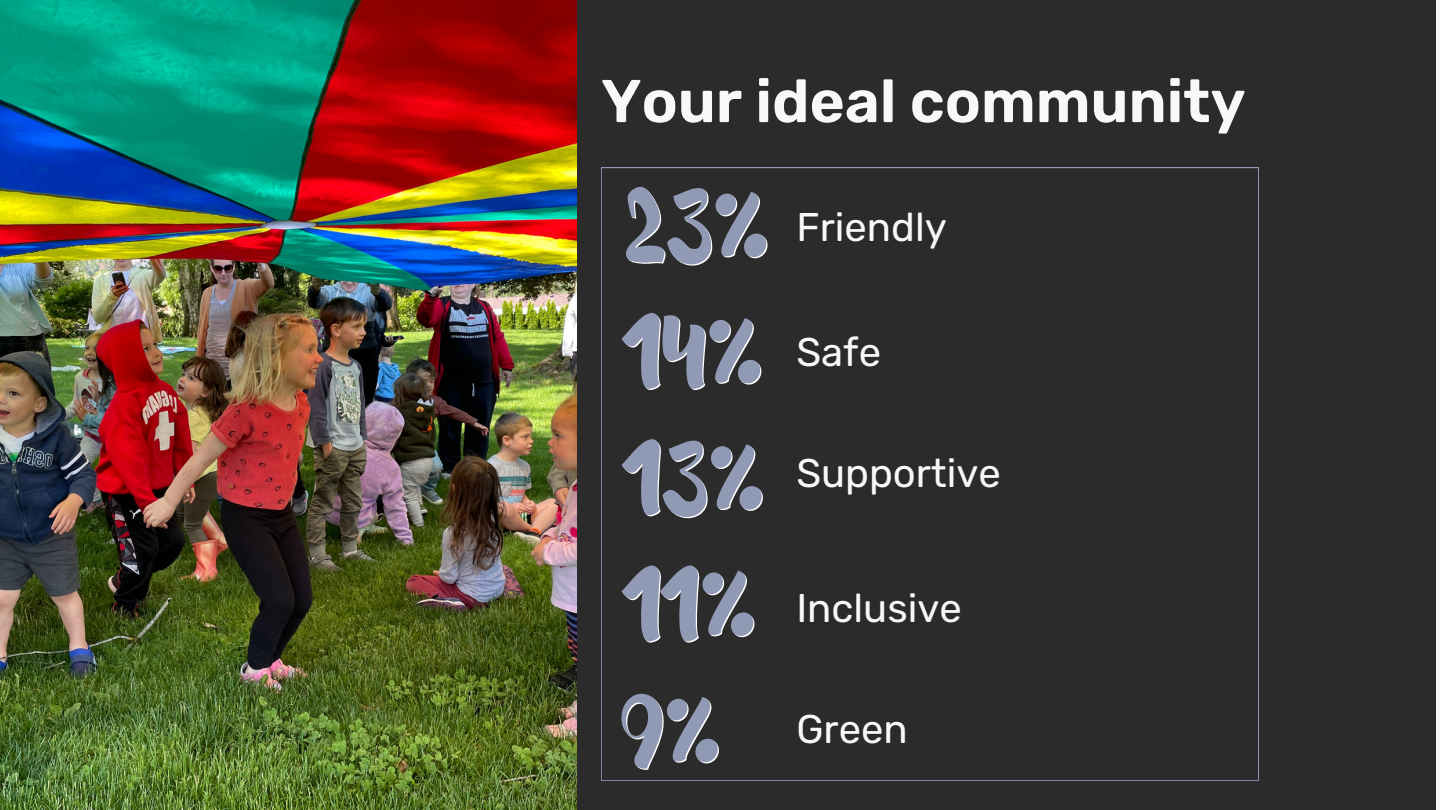
<style>
.page{position:relative;width:1440px;height:810px;background:#fff}
.page>*{position:absolute;margin:0;border:0;box-sizing:border-box;transform-origin:0 0}
.t1{font:90.7px/126.3px "Brusher";color:#fff}
.t2{font:600 60.3px "Rubik";color:#f8f8f8}
.t3{font:40px "Rubik";color:#f8f8f8}
</style>
<div class="page">
<div style="left:577px;top:0;width:858px;height:810px;background:#2b2b2b"></div>
<svg style="left:601px;top:167px;width:658px;height:614px"></svg>
<img style="left:0;top:0;width:577px;height:810px">
<h2 class="t2" style="left:601px;top:66px;width:646px">Your ideal community</h2>
<h1 class="t1" style="left:623px;top:159px;width:151px">23%<br>14%<br>13%<br>11%<br>9%</h1>
<p class="t3" style="left:796px;top:203px;width:152px">Friendly</p>
<p class="t3" style="left:796px;top:328px;width:86px">Safe</p>
<p class="t3" style="left:796px;top:449px;width:206px">Supportive</p>
<p class="t3" style="left:796px;top:585px;width:167px">Inclusive</p>
<p class="t3" style="left:796px;top:706px;width:113px">Green</p>
</div>
